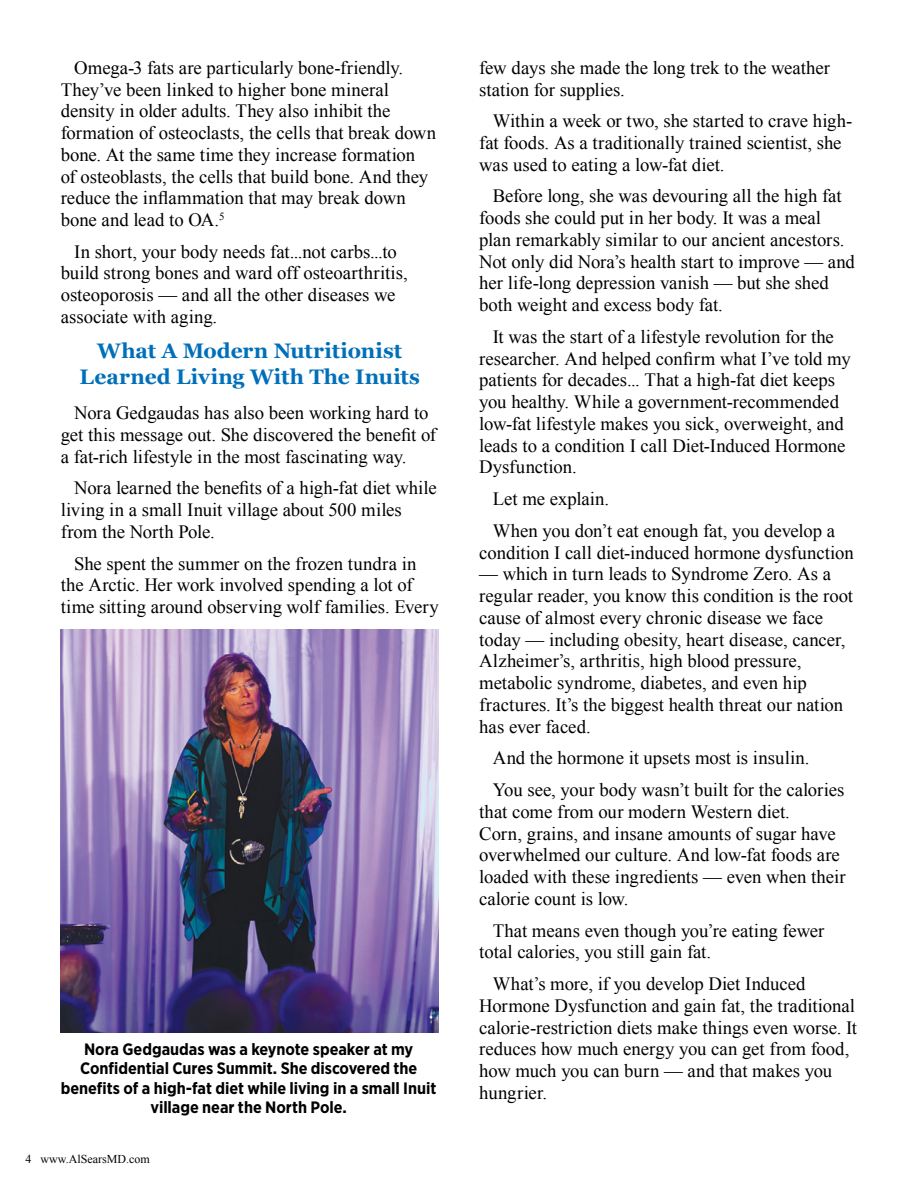
<style>
.page{position:relative;width:918px;height:1188px;background:#fff}
.page>*{position:absolute;margin:0;border:0;box-sizing:border-box;transform-origin:0 0}
.t1{font:700 21px/25.5px "Georgia";letter-spacing:.005em;color:#006fba;text-align:center}
.t2{font:18.75px/21.8px "Times New Roman";letter-spacing:-.005em;color:#000}
.t3{font:700 16.5px/19.5px "Gotham Narrow";letter-spacing:-.005em;color:#000;text-align:center}
.t4{font:12px "Times New Roman";color:#000}
</style>
<div class="page">
<img style="left:61px;top:630px;width:378px;height:403px">
<p class="t2" style="left:61px;top:56px;width:377px;text-indent:14px">Omega-3 fats are particularly bone-friendly.<br>They’ve been linked to higher bone mineral density in older adults. They also inhibit the formation of osteoclasts, the cells that break down bone. At the same time they increase formation<br>of osteoblasts, the cells that build bone. And they reduce the inflammation that may break down bone and lead to OA.<sup>5</sup></p>
<p class="t2" style="left:61px;top:240px;width:348px;text-indent:14px">In short, your body needs fat...not carbs...to build strong bones and ward off osteoarthritis, osteoporosis — and all the other diseases we associate with aging.</p>
<p class="t1" style="left:80px;top:337px;width:342px">What A Modern Nutritionist<br>Learned Living With The Inuits</p>
<p class="t2" style="left:61px;top:402px;width:377px;text-indent:14px">Nora Gedgaudas has also been working hard to get this message out. She discovered the benefit of a fat-rich lifestyle in the most fascinating way.</p>
<p class="t2" style="left:61px;top:477px;width:378px;text-indent:14px">Nora learned the benefits of a high-fat diet while living in a small Inuit village about 500 miles from the North Pole.</p>
<p class="t2" style="left:61px;top:552px;width:380px;text-indent:14px">She spent the summer on the frozen tundra in the Arctic. Her work involved spending a lot of time sitting around observing wolf families. Every</p>
<p class="t3" style="left:61px;top:1039px;width:377px">Nora Gedgaudas was a keynote speaker at my Confidential Cures Summit. She discovered the benefits of a high-fat diet while living in a small Inuit village near the North Pole.</p>
<p class="t4" style="left:26px;top:1150px;width:126px">4 www.AlSearsMD.com</p>
<p class="t2" style="left:479px;top:56px;width:352px">few days she made the long trek to the weather station for supplies.</p>
<p class="t2" style="left:479px;top:110px;width:375px;text-indent:14px">Within a week or two, she started to crave high&shy;fat foods. As a traditionally trained scientist, she was used to eating a low-fat diet.</p>
<p class="t2" style="left:479px;top:185px;width:377px;text-indent:14px">Before long, she was devouring all the high fat foods she could put in her body. It was a meal plan remarkably similar to our ancient ancestors.<br>Not only did Nora’s health start to improve — and her life-long depression vanish — but she shed both weight and excess body fat.</p>
<p class="t2" style="left:479px;top:326px;width:373px;text-indent:14px">It was the start of a lifestyle revolution for the researcher. And helped confirm what I’ve told my patients for decades... That a high-fat diet keeps you healthy. While a government-recommended low-fat lifestyle makes you sick, overweight, and leads to a condition I call Diet-Induced Hormone Dysfunction.</p>
<p class="t2" style="left:493px;top:483px;width:344px;line-height:31.8px">Let me explain.<br>When you don’t eat enough fat, you develop a</p>
<p class="t2" style="left:479px;top:541px;width:376px">condition I call diet-induced hormone dysfunction</p>
<p class="t2" style="left:479px;top:563px;width:375px">— which in turn leads to Syndrome Zero. As a regular reader, you know this condition is the root cause of almost every chronic disease we face today — including obesity, heart disease, cancer, Alzheimer’s, arthritis, high blood pressure, metabolic syndrome, diabetes, and even hip fractures. It’s the biggest health threat our nation has ever faced.</p>
<p class="t2" style="left:493px;top:742px;width:353px;line-height:31.8px">And the hormone it upsets most is insulin.<br>You see, your body wasn’t built for the calories</p>
<p class="t2" style="left:479px;top:801px;width:368px">that come from our modern Western diet.<br>Corn, grains, and insane amounts of sugar have overwhelmed our culture. And low-fat foods are loaded with these ingredients — even when their calorie count is low.</p>
<p class="t2" style="left:479px;top:919px;width:347px;text-indent:14px">That means even though you’re eating fewer total calories, you still gain fat.</p>
<p class="t2" style="left:479px;top:973px;width:379px;text-indent:14px">What’s more, if you develop Diet Induced Hormone Dysfunction and gain fat, the traditional calorie-restriction diets make things even worse. It reduces how much energy you can get from food, how much you can burn — and that makes you hungrier.</p>
</div>
